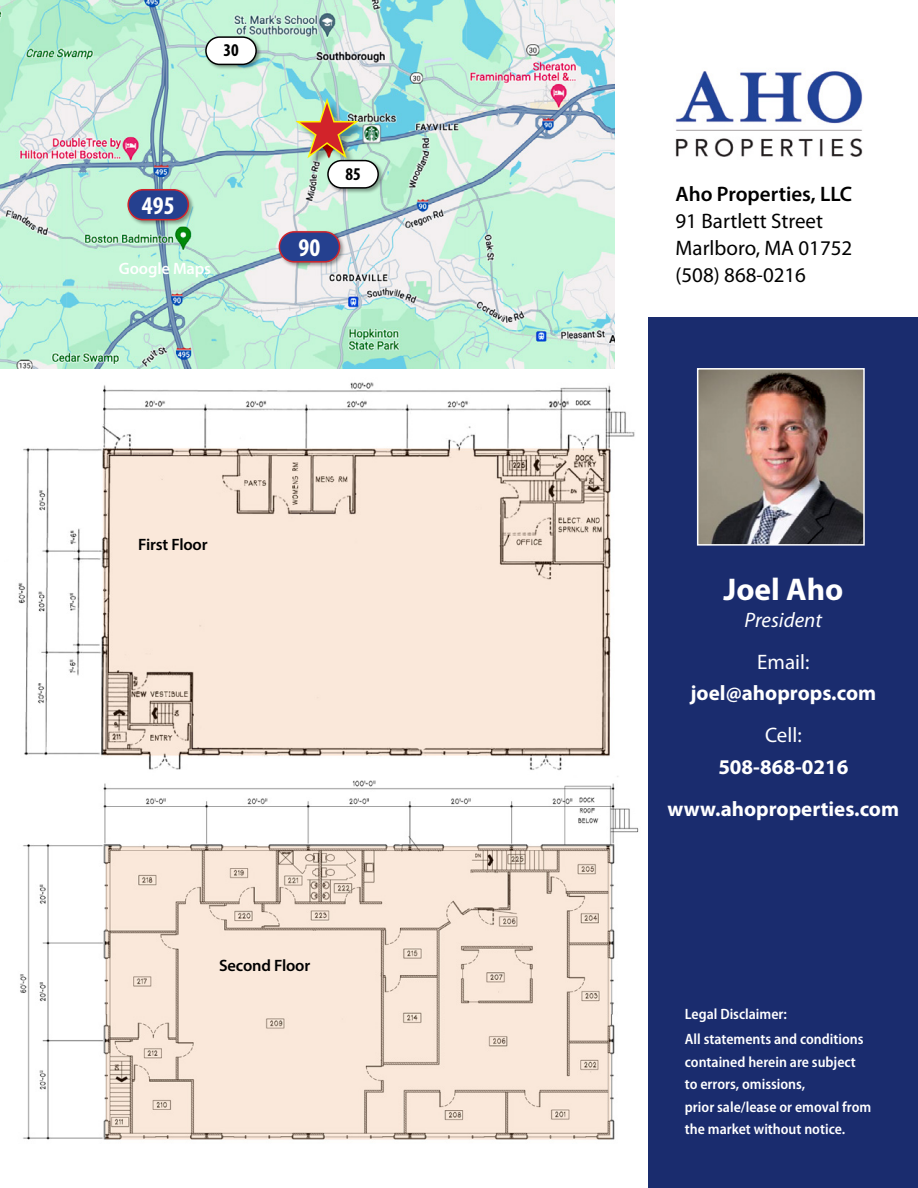
<style>
.page{position:relative;width:918px;height:1188px;background:#fff}
.page>*{position:absolute;margin:0;border:0;box-sizing:border-box;transform-origin:0 0}
.t1{font:700 31.5px "Myriad Pro";color:#fff}
.t2{font:700 condensed 25.5px "Myriad Pro";color:#fff}
.t3{font:700 21px/42px "Myriad Pro";color:#fff;text-align:center}
.t4{font:21px/27px "Myriad Pro";color:#000}
.t5{font:600 21px "Myriad Pro";color:#000}
.t6{font:21px "Myriad Pro";color:#fff}
.t7{font:italic 21px "Myriad Pro";color:#fff}
.t8{font:700 condensed 18px "Myriad Pro";color:#000}
.t9{font:600 16.5px "Myriad Pro";letter-spacing:-.01em;color:#000}
.t10{font:600 16.5px "Myriad Pro";letter-spacing:-.01em;color:#fff}
.t11{font:600 semi-condensed 15px/22.5px "Myriad Pro";color:#fff}
</style>
<div class="page">
<img style="left:18px;top:382px;width:617px;height:395px">
<div style="left:649px;top:318px;width:269px;height:870px;background:#1a2c6e"></div>
<img style="left:675px;top:71px;width:188px;height:86px">
<img style="left:700px;top:371px;width:162px;height:172px">
<div style="left:697px;top:368px;width:168px;height:178px;border:2px solid #fff"></div>
<img style="left:0;top:0;width:615px;height:368px">
<div style="left:297px;top:99px;width:71px;height:69px;background:#000;opacity:.34"></div>
<div style="left:326px;top:159px;width:58px;height:35px;background:#000;opacity:.38"></div>
<div style="left:328px;top:161px;width:50px;height:27px;background:#fff;border-radius:14px"></div>
<div style="left:327px;top:160px;width:52px;height:29px;border:2px solid #000;border-radius:14px"></div>
<div style="left:204px;top:35px;width:58px;height:35px;background:#000;opacity:.38"></div>
<div style="left:206px;top:37px;width:50px;height:27px;background:#fff;border-radius:14px"></div>
<div style="left:205px;top:36px;width:52px;height:29px;border:2px solid #000;border-radius:14px"></div>
<div style="left:127px;top:188px;width:67px;height:38px;background:#000;opacity:.38"></div>
<div style="left:128px;top:190px;width:60px;height:30px;background:#25408f;border-radius:15px"></div>
<div style="left:127px;top:189px;width:62px;height:31px;border:2px solid #d2232a;border-radius:15px"></div>
<div style="left:278px;top:230px;width:68px;height:38px;background:#000;opacity:.38"></div>
<div style="left:279px;top:232px;width:61px;height:30px;background:#25408f;border-radius:15px"></div>
<div style="left:279px;top:231px;width:61px;height:32px;border:2px solid #d2232a;border-radius:15px"></div>
<img style="left:20px;top:781px;width:619px;height:359px">
<p class="t8" style="left:223px;top:40px;width:17px">30</p>
<h2 class="t2" style="left:142px;top:191px;width:34px">495</h2>
<p class="t10" style="left:119px;top:258px;width:94px">Google Maps</p>
<p class="t8" style="left:298px;top:164px;width:65px"><sup>★</sup>8 5</p>
<h2 class="t2" style="left:299px;top:233px;width:23px">90</h2>
<p class="t9" style="left:138px;top:534px;width:71px">First Floor</p>
<p class="t9" style="left:219px;top:955px;width:93px">Second Floor</p>
<h3 class="t5" style="left:676px;top:181px;width:178px">Aho Properties, LLC</h3>
<h3 class="t4" style="left:676px;top:207px;width:178px">91 Bartlett Street<br>Marlboro, MA 01752 (508) 868-0216</h3>
<h1 class="t1" style="left:723px;top:569px;width:121px">Joel Aho</h1>
<h3 class="t7" style="left:745px;top:608px;width:79px">President</h3>
<h3 class="t6" style="left:757px;top:649px;width:54px">Email:</h3>
<h3 class="t3" style="left:691px;top:672px;width:187px">joel@ahoprops.com</h3>
<h3 class="t6" style="left:765px;top:722px;width:38px">Cell:</h3>
<h3 class="t3" style="left:668px;top:745px;width:233px">508-868-0216 www.ahoproperties.com</h3>
<p class="t11" style="left:685px;top:1001px;width:180px;line-height:25.5px">Legal Disclaimer:<br>All statements and conditions</p>
<p class="t11" style="left:685px;top:1051px;width:188px">contained herein are subject to errors, omissions,<br>prior sale/lease or emoval from the market without notice.</p>
</div>
